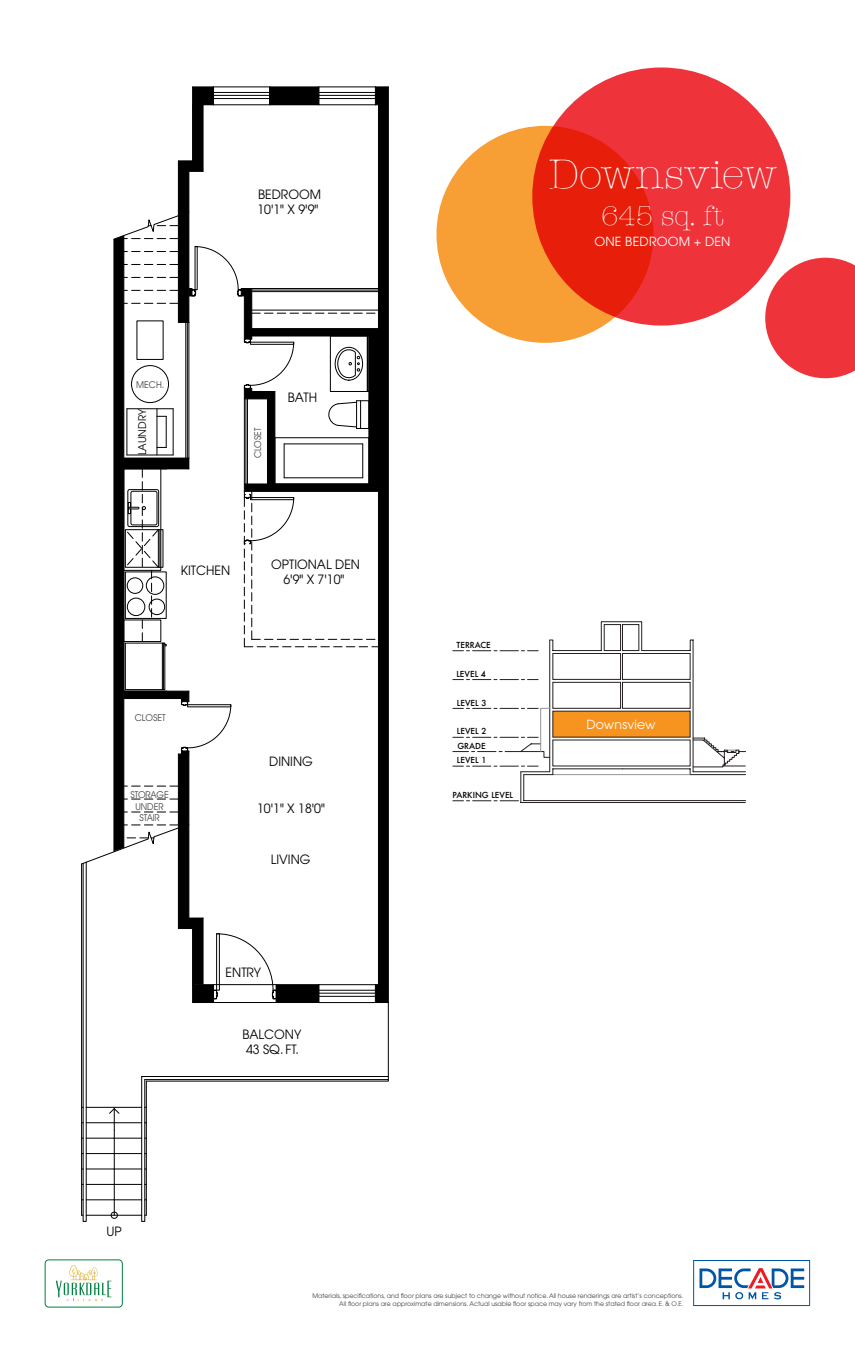
<style>
.page{position:relative;width:855px;height:1350px;background:#fff}
.page>*{position:absolute;margin:0;border:0;box-sizing:border-box;transform-origin:0 0}
.t1{font:300 42.25px "American Typewriter";letter-spacing:.005em;color:#fff}
.t2{font:300 28.12px "American Typewriter";color:#fff}
.t3{font:12.75px/15.2px "Avant Garde";color:#000}
.t4{font:12.5px "Avant Garde";letter-spacing:.015em;color:#fff}
.t5{font:10.62px "Avant Garde";color:#000}
.t6{font:9.62px/11.5px "Avant Garde IT Cby BT";color:#474749;text-align:center}
.t7{font:500 8.12px/14.8px "Futura";color:#000}
.t8{font:6.25px/7.5px "Avant Garde";color:#414142;text-align:right}
</style>
<div class="page">
<div style="left:693px;top:1260px;width:117px;height:46px;border:1px solid #0055a4"></div>
<svg style="left:700px;top:1268px;width:104px;height:31px"></svg>
<div style="left:45px;top:1260px;width:78px;height:47px;border:1px solid #008142;border-radius:4px"></div>
<svg style="left:56px;top:1265px;width:55px;height:36px"></svg>
<div style="left:436px;top:126px;width:217px;height:217px;background:#f79e34;border-radius:50%"></div>
<svg style="left:765px;top:258px;width:90px;height:120px;background:#f05258"></svg>
<svg style="left:532px;top:67px;width:258px;height:259px;background:#eb2d2b"></svg>
<svg style="left:453px;top:621px;width:293px;height:182px"></svg>
<svg style="left:81px;top:87px;width:308px;height:1135px"></svg>
<h3 class="t3" style="left:257px;top:187px;width:65px">BEDROOM<br>10'1" X 9'9"</h3>
<h3 class="t6" style="left:136px;top:379px;width:30px">MECH.</h3>
<h3 class="t5" style="left:136px;top:455px;width:48px;rotate:-90deg">LAUNDRY</h3>
<h3 class="t6" style="left:252px;top:458px;width:33px;rotate:-90deg">CLOSET</h3>
<h3 class="t3" style="left:288px;top:390px;width:31px">BATH</h3>
<h3 class="t3" style="left:181px;top:563px;width:51px">KITCHEN</h3>
<h3 class="t3" style="left:271px;top:556px;width:90px;text-align:center">OPTIONAL DEN<br>6'9" X 7'10"</h3>
<h3 class="t6" style="left:135px;top:712px;width:33px">CLOSET</h3>
<h3 class="t6" style="left:130px;top:789px;width:40px">STORAGE<br>UNDER<br>STAIR</h3>
<h3 class="t3" style="left:269px;top:754px;width:45px">DINING</h3>
<h3 class="t3" style="left:257px;top:801px;width:69px">10'1" X 18'0"</h3>
<h3 class="t3" style="left:271px;top:852px;width:41px">LIVING</h3>
<h3 class="t3" style="left:226px;top:964px;width:37px">ENTRY</h3>
<h3 class="t3" style="left:242px;top:1027px;width:60px">BALCONY<br>43 SQ. FT.</h3>
<h1 class="t1" style="left:548px;top:143px;width:230px">Downsview</h1>
<h2 class="t2" style="left:601px;top:195px;width:124px">645 sq. ft</h2>
<h3 class="t4" style="left:594px;top:235px;width:138px">ONE BEDROOM + DEN</h3>
<h3 class="t7" style="left:457px;top:638px;width:36px">TERRACE</h3>
<h3 class="t7" style="left:456px;top:666px;width:31px">LEVEL 4</h3>
<h3 class="t7" style="left:457px;top:695px;width:31px">LEVEL 3</h3>
<h3 class="t7" style="left:457px;top:724px;width:31px">LEVEL 2<br>GRADE</h3>
<h3 class="t7" style="left:457px;top:752px;width:31px">LEVEL 1</h3>
<h3 class="t7" style="left:452px;top:788px;width:62px">PARKING LEVEL</h3>
<h3 class="t4" style="left:586px;top:717px;width:71px">Downsview</h3>
<h3 class="t3" style="left:107px;top:1223px;width:17px">UP</h3>
<p class="t8" style="left:312px;top:1292px;width:373px">Materials, specifications, and floor plans are subject to change without notice. All house renderings are artist’s conceptions.<br>All floor plans are approximate dimensions. Actual usable floor space may vary from the stated floor area. E. &amp; O.E.</p>
</div>
